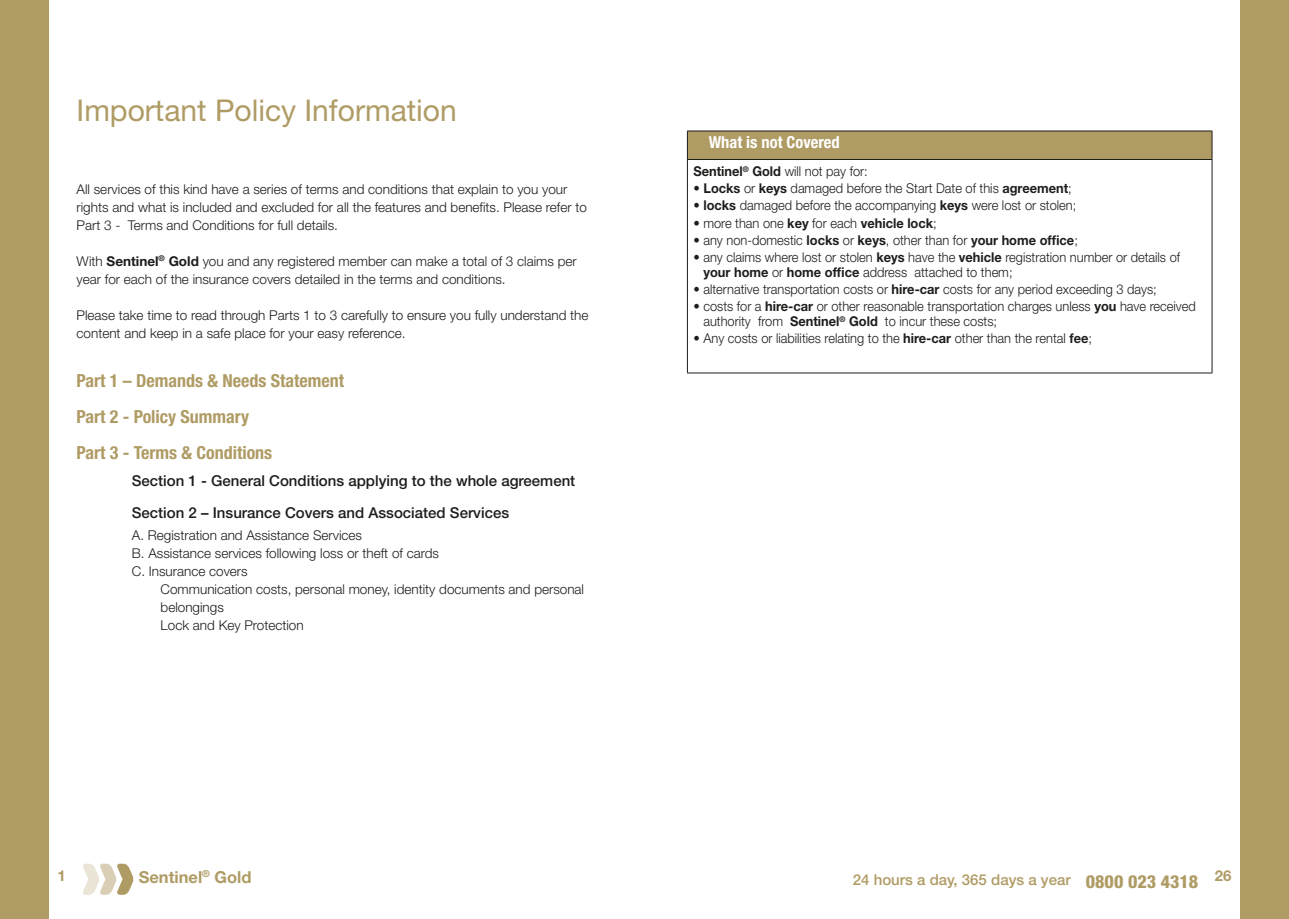
<style>
.page{position:relative;width:1289px;height:919px;background:#fff}
.page>*{position:absolute;margin:0;border:0;box-sizing:border-box;transform-origin:0 0}
.t1{font:30px "Helvetica Neue";color:#af9b64}
.t2{font:700 condensed 18px/36px "Helvetica Neue";color:#af9b64}
.t3{font:700 condensed 16.5px "Helvetica Neue";color:#fff}
.t4{font:700 16.5px "Helvetica Neue";color:#af9b64}
.t5{font:500 15px/31.3px "Helvetica Neue";color:#1d1d1b}
.t6{font:500 15px "Helvetica Neue";color:#af9b64}
.t7{font:700 15px "Helvetica Neue";color:#af9b64}
.t8{font:300 13.5px/18px "Helvetica Neue";color:#1d1d1b}
.t9{font:300 13.5px/15px "Helvetica Neue";color:#1d1d1b;scale:.95 1}
.s1{font-weight:700}
.s2{font-weight:800;font-stretch:condensed;font-size:18px}
</style>
<div class="page">
<div style="left:0;top:0;width:49px;height:918px;background:#af9b64"></div>
<svg style="left:83px;top:863px;width:51px;height:31px"></svg>
<div style="left:1239px;top:0;width:49px;height:918px;background:#af9b64"></div>
<div style="left:687px;top:131px;width:524px;height:28px;background:#af9b64"></div>
<hr style="left:687px;top:131px;width:525px;height:1px;background:#1d1d1b">
<svg style="left:687px;top:131px;width:1px;height:28px"></svg>
<svg style="left:1211px;top:131px;width:1px;height:28px"></svg>
<hr style="left:687px;top:160px;width:1px;height:212px;background:#1d1d1b">
<hr style="left:687px;top:159px;width:525px;height:1px;background:#1d1d1b">
<hr style="left:1211px;top:160px;width:1px;height:212px;background:#1d1d1b">
<hr style="left:687px;top:372px;width:525px;height:1px;background:#1d1d1b">
<h1 class="t1" style="left:77px;top:93px;width:382px">Important Policy Information</h1>
<p class="t8" style="left:77px;top:179px;width:512px">All services of this kind have a series of terms and conditions that explain to you your rights and what is included and excluded for all the features and benefits. Please refer to<br>Part 3 - Terms and Conditions for full details.</p>
<p class="t8" style="left:77px;top:251px;width:501px">With <span class="s1">Sentinel</span><sup>®</sup> <span class="s1">Gold</span> you and any registered member can make a total of 3 claims per year for each of the insurance covers detailed in the terms and conditions.</p>
<p class="t8" style="left:77px;top:305px;width:513px">Please take time to read through Parts 1 to 3 carefully to ensure you fully understand the content and keep in a safe place for your easy reference.</p>
<h2 class="t2" style="left:77px;top:362px;width:269px">Part 1 – Demands &amp; Needs Statement<br>Part 2 - Policy Summary<br>Part 3 - Terms &amp; Conditions</h2>
<p class="t5" style="left:132px;top:465px;width:445px">Section 1 - General Conditions applying to the whole agreement<br>Section 2 – Insurance Covers and Associated Services</p>
<p class="t8" style="left:132px;top:525px;width:309px">A. Registration and Assistance Services<br>B. Assistance services following loss or theft of cards<br>C. Insurance covers</p>
<p class="t8" style="left:161px;top:579px;width:425px">Communication costs, personal money, identity documents and personal belongings<br>Lock and Key Protection</p>
<p class="t7" style="left:57px;top:866px;width:10px">1</p>
<p class="t4" style="left:139px;top:866px;width:114px">Sentinel<sup>®</sup> Gold</p>
<p class="t3" style="left:708px;top:132px;width:133px">What is not Covered</p>
<p class="t9" style="left:693px;top:163px;width:185px"><span class="s1">Sentinel</span><sup>®</sup> <span class="s1">Gold</span> will not pay for:</p>
<p class="t9" style="left:693px;top:181px;width:400px">• <span class="s1">Locks</span> or <span class="s1">keys</span> damaged before the Start Date of this <span class="s1">agreement</span>;</p>
<p class="t9" style="left:693px;top:198px;width:404px">• <span class="s1">locks</span> damaged before the accompanying <span class="s1">keys</span> were lost or stolen;</p>
<p class="t9" style="left:693px;top:215px;width:258px">• more than one <span class="s1">key</span> for each <span class="s1">vehicle lock</span>;</p>
<p class="t9" style="left:693px;top:232px;width:406px">• any non-domestic <span class="s1">locks</span> or <span class="s1">keys</span>, other than for <span class="s1">your home office</span>;</p>
<p class="t9" style="left:703px;top:249px;width:503px;text-indent:-10px">• any claims where lost or stolen <span class="s1">keys</span> have the <span class="s1">vehicle</span> registration number or details of <span class="s1">your home</span> or <span class="s1">home office</span> address attached to them;</p>
<p class="t9" style="left:693px;top:281px;width:489px">• alternative transportation costs or <span class="s1">hire-car</span> costs for any period exceeding 3 days;</p>
<p class="t9" style="left:703px;top:298px;width:520px;text-indent:-10px">• costs for a <span class="s1">hire-car</span> or other reasonable transportation charges unless <span class="s1">you</span> have received authority from <span class="s1">Sentinel</span><sup>®</sup> <span class="s1">Gold</span> to incur these costs;</p>
<p class="t9" style="left:693px;top:330px;width:421px">• Any costs or liabilities relating to the <span class="s1">hire-car</span> other than the rental <span class="s1">fee</span>;</p>
<p class="t6" style="left:853px;top:870px;width:380px">24 hours a day, 365 days a year <span class="s2">0800 023 4318</span> <sup>26</sup></p>
</div>
